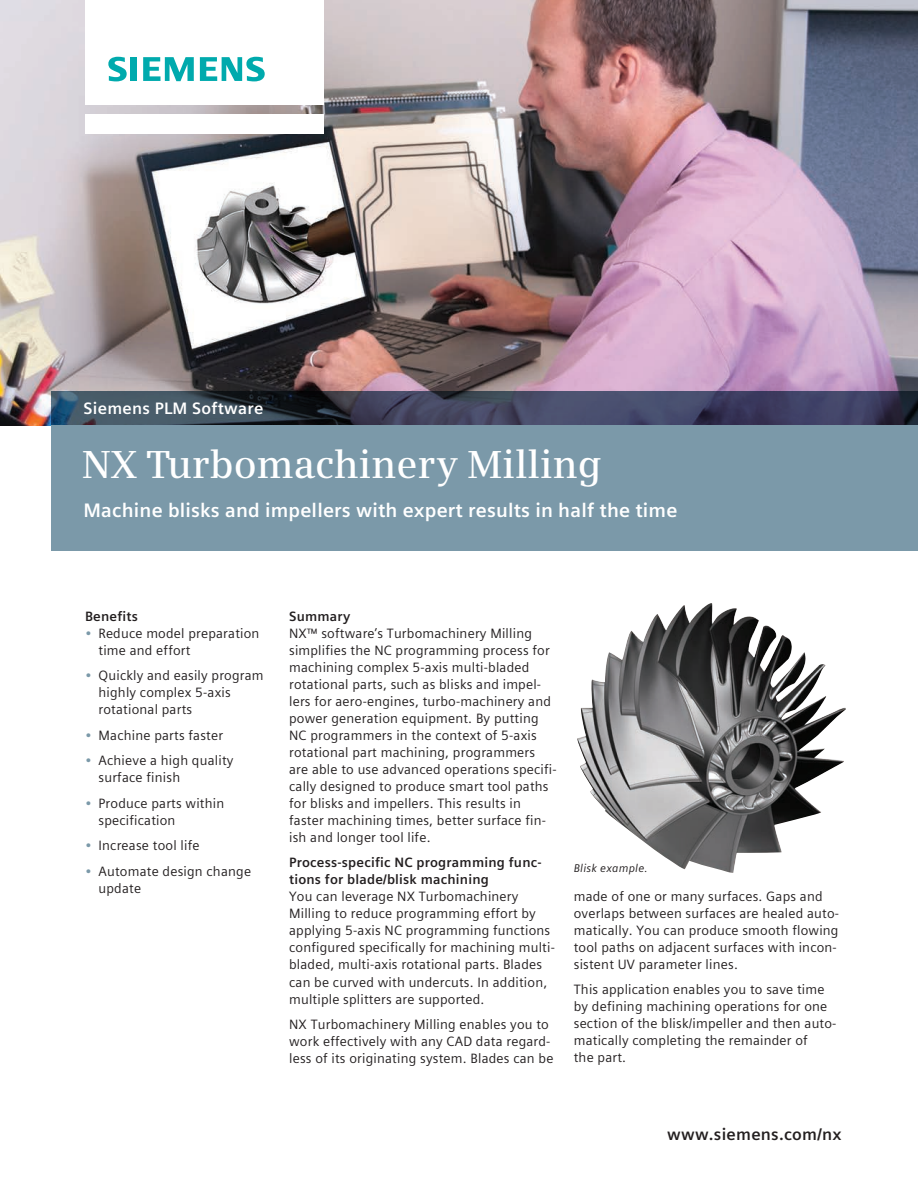
<style>
.page{position:relative;width:918px;height:1188px;background:#fff}
.page>*{position:absolute;margin:0;border:0;box-sizing:border-box;transform-origin:0 0}
._01__Headline__26pt{font:600 39px "Siemens Serif";color:#fff}
._01__Subline__13pt_5{font:700 19.5px "Siemens Sans Global";letter-spacing:.01em;color:#fff}
._03__URL_sector_clai{font:700 16.5px "Siemens Sans Global";letter-spacing:.015em;color:#231f20}
._02__URL_keyword__11{font:700 16.5px "Siemens Sans Global";letter-spacing:.015em;color:#fff}
._04__Copy___9pt_4mm{font:13.5px/17px "Siemens Sans Global";letter-spacing:.015em;color:#231f20}
._04__Head_paragraph{font:700 13.5px/17px "Siemens Sans Global";letter-spacing:.015em;color:#231f20}
._06__Captions___7_5p{font:italic 11.25px "Siemens Sans Global";letter-spacing:.02em;color:#231f20}
.s1{color:#7b99a9}
</style>
<div class="page">
<img style="left:0;top:0;width:918px;height:425px">
<div style="left:85px;top:114px;width:238px;height:19px;background:#fff"></div>
<div style="left:85px;top:0;width:238px;height:105px;background:#fff"></div>
<svg style="left:108px;top:57px;width:19px;height:24px"></svg>
<div style="left:130px;top:57px;width:7px;height:24px;background:#00aaad"></div>
<svg style="left:143px;top:57px;width:51px;height:24px"></svg>
<svg style="left:200px;top:57px;width:65px;height:24px"></svg>
<svg style="left:51px;top:391px;width:867px;height:34px;background:#3b4259"></svg>
<div style="left:51px;top:425px;width:867px;height:126px;background:#7b99a9"></div>
<img style="left:577px;top:603px;width:269px;height:270px">
<p class="_02__URL_keyword__11" style="left:84px;top:396px;width:181px">Siemens PLM Software</p>
<p class="_01__Headline__26pt" style="left:82px;top:442px;width:521px">NX Turbomachinery Milling</p>
<p class="_01__Subline__13pt_5" style="left:83px;top:495px;width:596px">Machine blisks and impellers with expert results in half the time</p>
<p class="_04__Head_paragraph" style="left:85px;top:608px;width:54px">Benefits</p>
<p class="_04__Copy___9pt_4mm" style="left:99px;top:625px;width:162px;text-indent:-14px"><span class="s1">•</span> Reduce model preparation time and effort</p>
<p class="_04__Copy___9pt_4mm" style="left:99px;top:667px;width:167px;text-indent:-14px"><span class="s1">•</span> Quickly and easily program highly complex 5-axis rotational parts</p>
<p class="_04__Copy___9pt_4mm" style="left:85px;top:727px;width:140px"><span class="s1">•</span> Machine parts faster</p>
<p class="_04__Copy___9pt_4mm" style="left:99px;top:752px;width:136px;text-indent:-14px"><span class="s1">•</span> Achieve a high quality surface finish</p>
<p class="_04__Copy___9pt_4mm" style="left:99px;top:795px;width:127px;text-indent:-14px"><span class="s1">•</span> Produce parts within specification</p>
<p class="_04__Copy___9pt_4mm" style="left:85px;top:837px;width:116px"><span class="s1">•</span> Increase tool life</p>
<p class="_04__Copy___9pt_4mm" style="left:99px;top:863px;width:154px;text-indent:-14px"><span class="s1">•</span> Automate design change update</p>
<p class="_04__Head_paragraph" style="left:289px;top:608px;width:63px">Summary</p>
<p class="_04__Copy___9pt_4mm" style="left:289px;top:625px;width:269px">NX™ software’s Turbomachinery Milling simplifies the NC programming process for machining complex 5-axis multi-bladed rotational parts, such as blisks and impel&shy;lers for aero-engines, turbo-machinery and power generation equipment. By putting NC programmers in the context of 5-axis rotational part machining, programmers are able to use advanced operations specifi&shy;cally designed to produce smart tool paths for blisks and impellers. This results in faster machining times, better surface fin&shy;ish and longer tool life.</p>
<p class="_04__Head_paragraph" style="left:289px;top:854px;width:254px">Process-specific NC programming func&shy;tions for blade/blisk machining</p>
<p class="_04__Copy___9pt_4mm" style="left:289px;top:888px;width:267px">You can leverage NX Turbomachinery Milling to reduce programming effort by applying 5-axis NC programming functions configured specifically for machining multi&shy;bladed, multi-axis rotational parts. Blades can be curved with undercuts. In addition, multiple splitters are supported.</p>
<p class="_04__Copy___9pt_4mm" style="left:289px;top:1016px;width:266px">NX Turbomachinery Milling enables you to work effectively with any CAD data regard&shy;less of its originating system. Blades can be</p>
<p class="_06__Captions___7_5p" style="left:574px;top:860px;width:76px">Blisk example.</p>
<p class="_04__Copy___9pt_4mm" style="left:574px;top:888px;width:267px">made of one or many surfaces. Gaps and overlaps between surfaces are healed auto&shy;matically. You can produce smooth flowing tool paths on adjacent surfaces with incon&shy;sistent UV parameter lines.</p>
<p class="_04__Copy___9pt_4mm" style="left:574px;top:981px;width:264px">This application enables you to save time by defining machining operations for one section of the blisk/impeller and then auto&shy;matically completing the remainder of<br>the part.</p>
<p class="_03__URL_sector_clai" style="left:667px;top:1121px;width:176px">www.siemens.com/nx</p>
</div>
